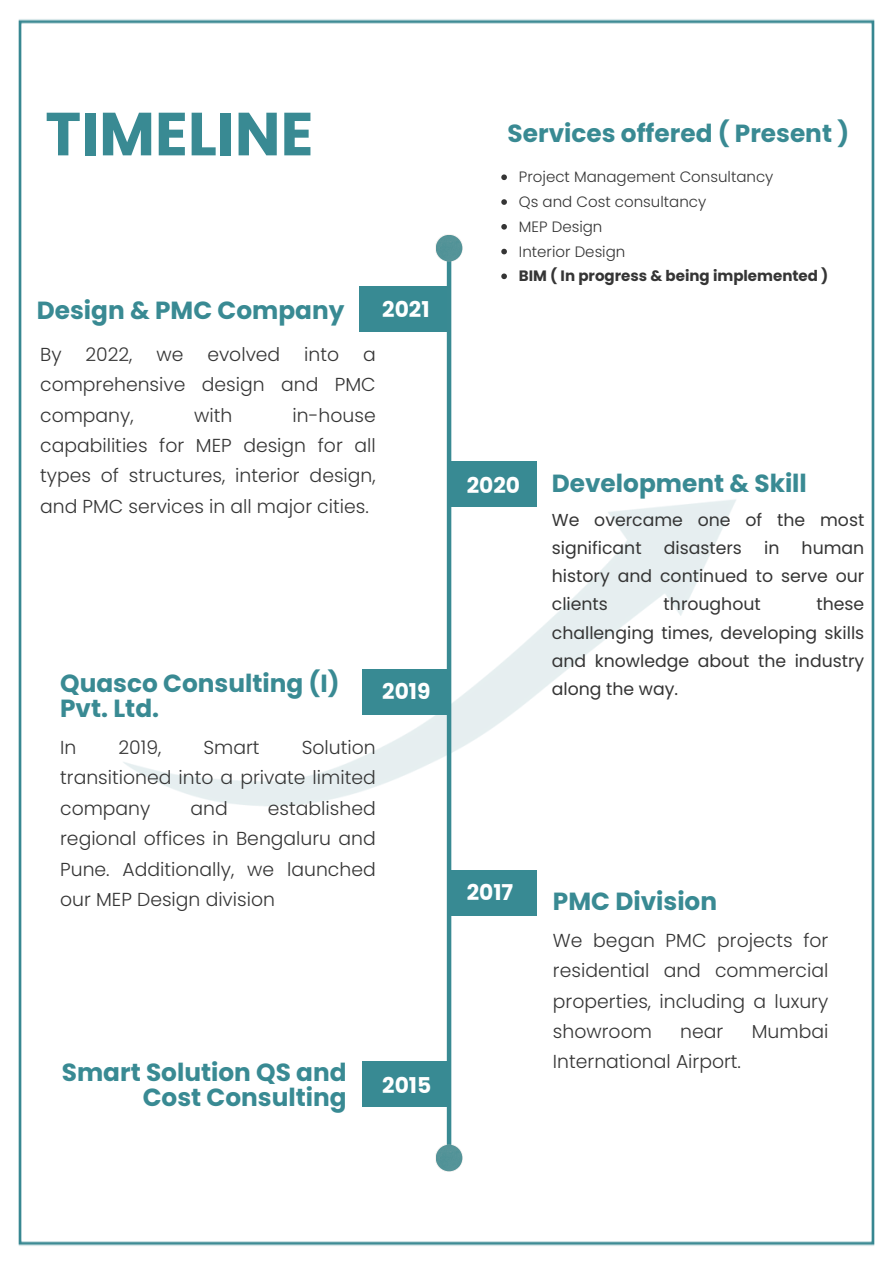
<style>
.page{position:relative;width:894px;height:1264px;background:#fff}
.page>*{position:absolute;margin:0;border:0;box-sizing:border-box;transform-origin:0 0}
.t1{font:700 60.75px "Poppins";color:#398a93}
.t2{font:700 24.75px/24.8px "Poppins";color:#398a93;text-align:right}
.t3{font:700 21.75px "Poppins";color:#fff}
.t4{font:300 18.75px/30.3px "Poppins";color:#353535;text-align:justify}
.t5{font:17.25px/28.2px "Poppins";color:#353535;text-align:justify}
.t6{font:300 15px "Poppins";color:#353535}
.t7{font:700 15px "Poppins";color:#353535}
</style>
<div class="page">
<img style="left:18px;top:19px;width:857px;height:1227px">
<div style="left:446px;top:258px;width:5px;height:898px;background:#398a93"></div>
<img style="left:435px;top:235px;width:27px;height:26px">
<img style="left:435px;top:1144px;width:27px;height:27px">
<div style="left:360px;top:286px;width:86px;height:46px;background:#388a93"></div>
<div style="left:362px;top:669px;width:87px;height:46px;background:#388a93"></div>
<div style="left:362px;top:1061px;width:87px;height:46px;background:#388a93"></div>
<div style="left:449px;top:461px;width:87px;height:46px;background:#388a93"></div>
<div style="left:449px;top:869px;width:87px;height:46px;background:#388a93"></div>
<svg style="left:501px;top:174px;width:6px;height:6px"></svg>
<svg style="left:501px;top:199px;width:6px;height:6px"></svg>
<svg style="left:501px;top:224px;width:6px;height:6px"></svg>
<svg style="left:501px;top:249px;width:6px;height:5px"></svg>
<svg style="left:501px;top:273px;width:6px;height:6px"></svg>
<p class="t1" style="left:45px;top:92px;width:269px">TIMELINE</p>
<h3 class="t2" style="left:37px;top:298px;width:309px">Design &amp; PMC Company</h3>
<p class="t3" style="left:382px;top:294px;width:49px">2021</p>
<h3 class="t4" style="left:40px;top:339px;width:23px">By</h3>
<h3 class="t4" style="left:85px;top:339px;width:49px">2022,</h3>
<h3 class="t4" style="left:156px;top:339px;width:28px">we</h3>
<h3 class="t4" style="left:207px;top:339px;width:74px">evolved</h3>
<h3 class="t4" style="left:304px;top:339px;width:36px">into</h3>
<h3 class="t4" style="left:40px;top:339px;width:337px;text-indent:323px">a comprehensive design and PMC company,</h3>
<h3 class="t4" style="left:40px;top:400px;width:337px;text-indent:252px">in-house capabilities for MEP design for all types of structures, interior design, and PMC services in all major cities.</h3>
<h3 class="t4" style="left:194px;top:400px;width:40px">with</h3>
<p class="t2" style="left:60px;top:671px;width:281px">Quasco Consulting (I)</p>
<p class="t2" style="left:60px;top:695px;width:100px">Pvt. Ltd.</p>
<p class="t3" style="left:382px;top:675px;width:50px">2019</p>
<p class="t4" style="left:60px;top:732px;width:317px;text-indent:241px">Solution transitioned into a private limited company</p>
<p class="t4" style="left:60px;top:732px;width:18px">In</p>
<p class="t4" style="left:118px;top:732px;width:44px">2019,</p>
<p class="t4" style="left:203px;top:732px;width:58px">Smart</p>
<p class="t4" style="left:60px;top:793px;width:317px;text-indent:208px">established regional offices in Bengaluru and Pune. Additionally, we launched our MEP Design division</p>
<p class="t4" style="left:190px;top:793px;width:39px">and</p>
<h3 class="t2" style="left:62px;top:1060px;width:286px">Smart Solution QS and<br>Cost Consulting</h3>
<p class="t3" style="left:382px;top:1070px;width:50px">2015</p>
<p class="t2" style="left:507px;top:121px;width:343px">Services offered ( Present )</p>
<p class="t6" style="left:519px;top:167px;width:256px">Project Management Consultancy</p>
<p class="t6" style="left:519px;top:191px;width:189px">Qs and Cost consultancy</p>
<p class="t6" style="left:519px;top:216px;width:85px">MEP Design</p>
<p class="t6" style="left:519px;top:241px;width:108px">Interior Design</p>
<p class="t7" style="left:519px;top:266px;width:311px">BIM ( In progress &amp; being implemented )</p>
<p class="t3" style="left:466px;top:470px;width:55px">2020</p>
<h3 class="t2" style="left:551px;top:470px;width:256px">Development &amp; Skill</h3>
<p class="t5" style="left:551px;top:506px;width:314px">We overcame one of the most significant</p>
<p class="t5" style="left:663px;top:534px;width:80px">disasters</p>
<p class="t5" style="left:764px;top:534px;width:17px">in</p>
<p class="t5" style="left:551px;top:534px;width:314px;text-indent:250px">human history and continued to serve our clients</p>
<p class="t5" style="left:551px;top:590px;width:314px;text-indent:264px">these challenging times, developing skills and knowledge about the industry along the way.</p>
<p class="t5" style="left:663px;top:590px;width:99px">throughout</p>
<h3 class="t3" style="left:466px;top:877px;width:48px">2017</h3>
<p class="t2" style="left:553px;top:889px;width:166px">PMC Division</p>
<h2 class="t4" style="left:553px;top:925px;width:277px">We began PMC projects for residential and commercial properties, including a luxury showroom</h2>
<h2 class="t4" style="left:680px;top:1016px;width:45px">near</h2>
<h2 class="t4" style="left:751px;top:1016px;width:78px">Mumbai</h2>
<h2 class="t4" style="left:553px;top:1046px;width:189px">International Airport.</h2>
</div>
